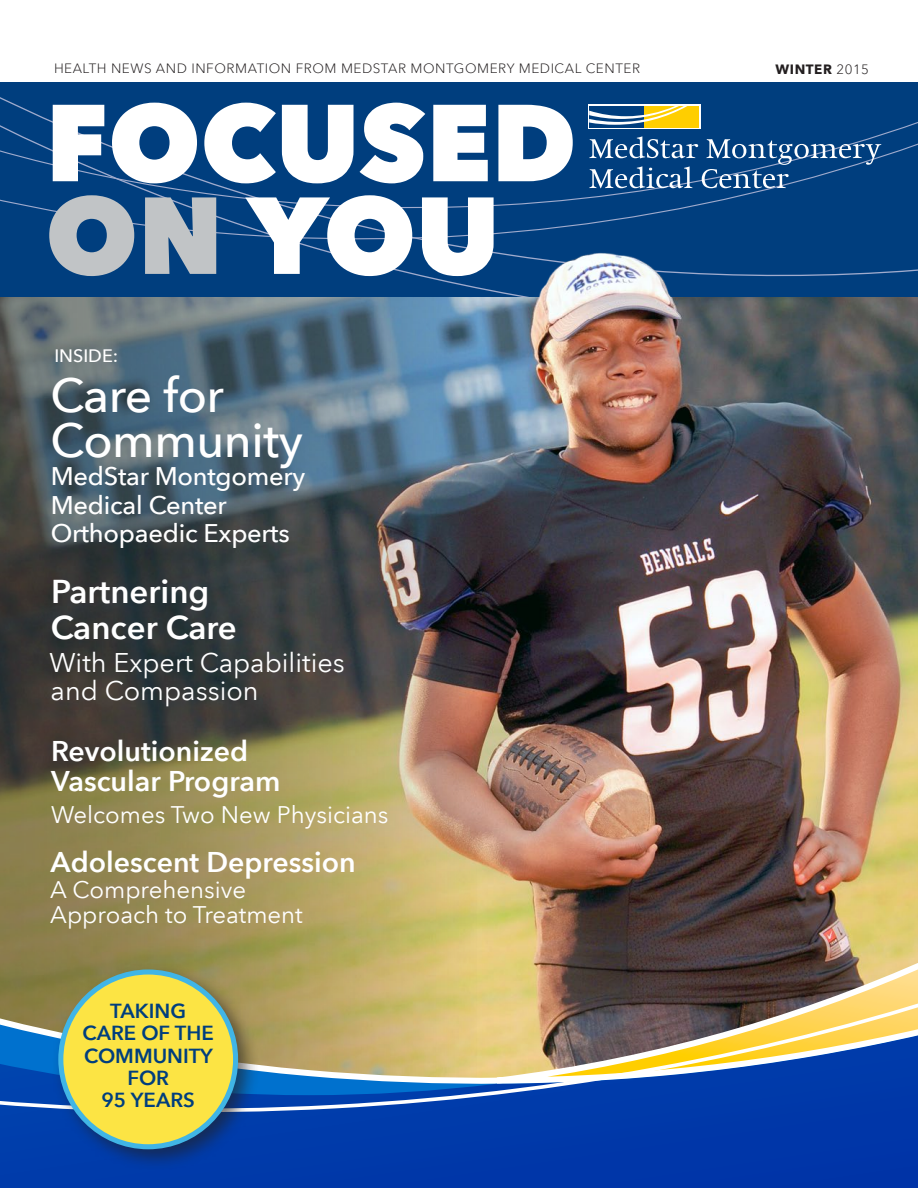
<style>
.page{position:relative;width:918px;height:1188px;background:#fff}
.page>*{position:absolute;margin:0;border:0;box-sizing:border-box;transform-origin:0 0}
.t1{font:800 108px/92.7px "Avenir Next LT Pro";color:#fff}
.t2{font:500 48px/45px "Avenir Next LT Pro";letter-spacing:-.01em;color:#fff}
.t3{font:600 33px/36px "Avenir Next LT Pro";color:#fff}
.t4{font:600 28.5px/30px "Avenir Next LT Pro";color:#fff}
.t5{font:27px/28.5px "Avenir Next LT Pro";color:#fff}
.t6{font:500 25.5px/28.5px "Avenir Next LT Pro";letter-spacing:-.01em;color:#fff}
.t7{font:24px/25.5px "Avenir Next LT Pro";color:#fff}
.t8{font:600 20.4px/22.4px "Avenir Next LT Pro";color:#003e7e;text-align:center}
.t9{font:500 18px "Avenir Next LT Pro";color:#fff}
.t10{font:300 13.5px "Avenir Next LT Pro";letter-spacing:.04em;color:#231f20}
.t11{font:700 13.5px "Avenir Next LT Pro";letter-spacing:.04em;color:#231f20}
.s1{font-weight:300}
.s2{color:#c1c4c6}
</style>
<div class="page">
<div style="left:0;top:82px;width:918px;height:151px;background:#003e7e"></div>
<img style="left:477px;top:319px;width:441px;height:629px">
<img style="left:0;top:233px;width:918px;height:86px">
<img style="left:0;top:297px;width:477px;height:666px">
<svg style="left:393px;top:948px;width:525px;height:15px"></svg>
<div style="left:0;top:1114px;width:918px;height:74px;background:#0037a8"></div>
<svg style="left:0;top:963px;width:918px;height:151px"></svg>
<svg style="left:589px;top:136px;width:292px;height:52px"></svg>
<div style="left:588px;top:105px;width:112px;height:24px;background:#fff"></div>
<div style="left:644px;top:106px;width:55px;height:22px;background:#ffce00"></div>
<div style="left:589px;top:106px;width:55px;height:22px;background:#003e7e"></div>
<svg style="left:589px;top:106px;width:98px;height:19px"></svg>
<div style="left:51px;top:962px;width:209px;height:209px;background:#231f20;opacity:.6"></div>
<div style="left:61px;top:972px;width:175px;height:175px;background:#fce444;border-radius:50%"></div>
<div style="left:58px;top:969px;width:180px;height:180px;border:5px solid #40b5e6;border-radius:50%"></div>
<p class="t10" style="left:54px;top:60px;width:588px">HEALTH NEWS AND INFORMATION FROM MEDSTAR MONTGOMERY MEDICAL CENTER</p>
<p class="t11" style="left:776px;top:61px;width:95px">WINTER <span class="s1">2015</span></p>
<h1 class="t1" style="left:46px;top:96px;width:532px">FOCUSED<br><span class="s2">ON</span> YOU</h1>
<h3 class="t9" style="left:54px;top:345px;width:65px">INSIDE:</h3>
<h2 class="t2" style="left:51px;top:373px;width:254px">Care for<br>Community</h2>
<h3 class="t6" style="left:51px;top:462px;width:256px">MedStar Montgomery<br>Medical Center<br>Orthopaedic Experts</h3>
<h3 class="t3" style="left:51px;top:574px;width:187px">Partnering<br>Cancer Care</h3>
<h3 class="t5" style="left:49px;top:648px;width:297px">With Expert Capabilities and Compassion</h3>
<h3 class="t4" style="left:51px;top:736px;width:231px">Revolutionized<br>Vascular Program</h3>
<h3 class="t7" style="left:51px;top:802px;width:339px">Welcomes Two New Physicians</h3>
<h3 class="t4" style="left:51px;top:847px;width:307px">Adolescent Depression</h3>
<h3 class="t7" style="left:50px;top:877px;width:254px">A Comprehensive<br>Approach to Treatment</h3>
<h3 class="t8" style="left:83px;top:999px;width:133px">TAKING<br>CARE OF THE<br>COMMUNITY<br>FOR<br>95 YEARS</h3>
</div>
